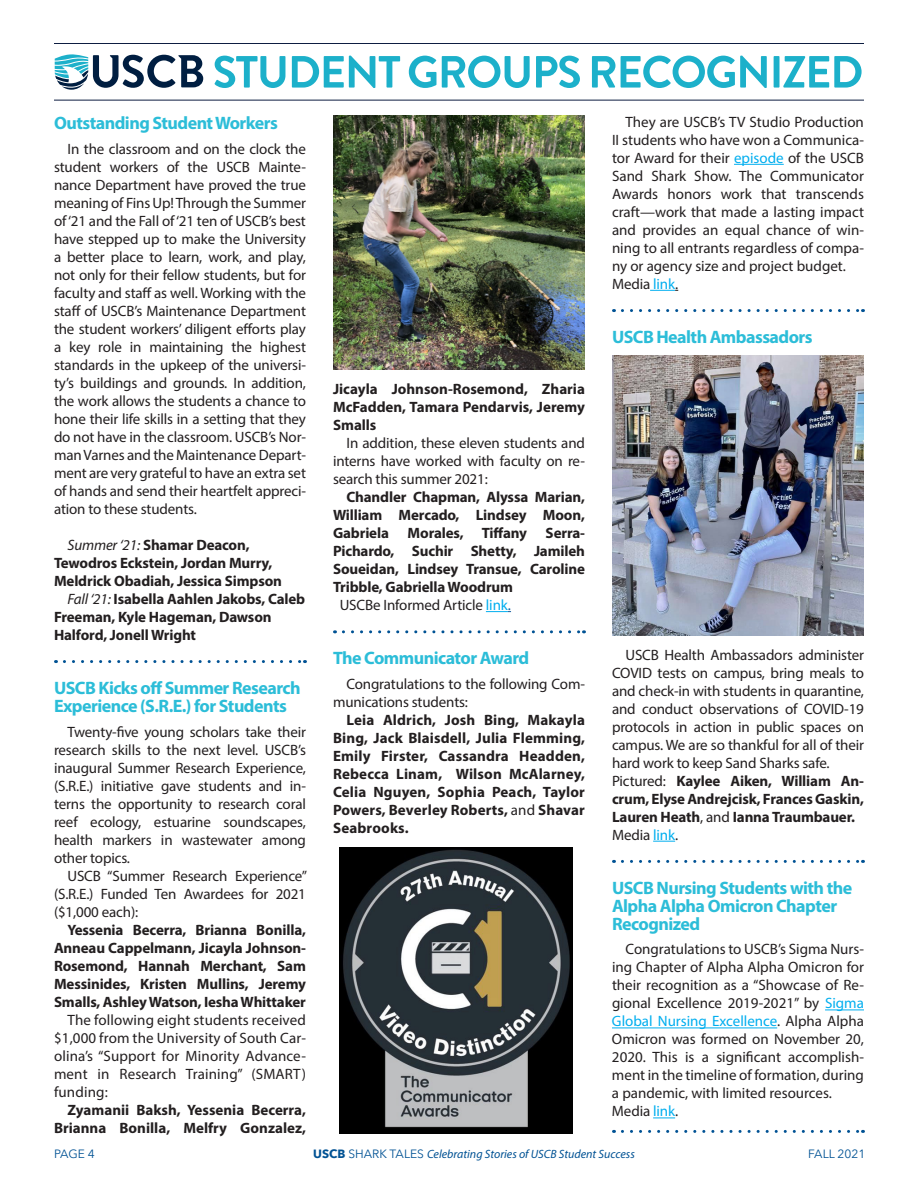
<style>
.page{position:relative;width:918px;height:1188px;background:#fff}
.page>*{position:absolute;margin:0;border:0;box-sizing:border-box;transform-origin:0 0}
.t1{font:700 18px/18px "Myriad Pro";letter-spacing:-.03em;color:#2cbdd8}
.Text{font:15px/18px "Myriad Pro";letter-spacing:-.01em;color:#231f20;text-align:justify}
.Text-2{font:700 15px/18px "Myriad Pro";letter-spacing:-.01em;color:#231f20;text-align:justify}
.t2{font:italic 12px "Myriad Pro";color:#005294}
.t3{font:12px "Avenir Next";color:#005294}
.s1{font-weight:400;font-style:italic}
.s2{color:#00aeef}
.s3{color:#175d9e}
.s4{font-weight:400}
.s5{font-family:"Avenir Next";font-weight:700;font-style:normal}
.s6{font-family:"Avenir Next";font-style:normal}
</style>
<div class="page">
<svg style="left:55px;top:54px;width:148px;height:36px"></svg>
<hr style="left:54px;top:43px;width:810px;height:1px;background:#0d1d41">
<hr style="left:54px;top:100px;width:810px;height:1px;background:#0d1d41">
<svg style="left:214px;top:56px;width:648px;height:32px"></svg>
<svg style="left:64px;top:660px;width:241px;height:3px"></svg>
<svg style="left:343px;top:630px;width:242px;height:3px"></svg>
<svg style="left:486px;top:611px;width:25px;height:1px"></svg>
<hr style="left:734px;top:164px;width:50px;height:1px;background:#00aeef">
<svg style="left:622px;top:309px;width:241px;height:3px"></svg>
<svg style="left:650px;top:290px;width:28px;height:1px"></svg>
<svg style="left:622px;top:860px;width:241px;height:3px"></svg>
<svg style="left:653px;top:841px;width:22px;height:1px"></svg>
<hr style="left:825px;top:1010px;width:39px;height:1px;background:#00aeef">
<hr style="left:612px;top:1028px;width:165px;height:1px;background:#00aeef">
<svg style="left:622px;top:1130px;width:241px;height:3px"></svg>
<svg style="left:653px;top:1118px;width:22px;height:1px"></svg>
<img style="left:612px;top:355px;width:252px;height:281px">
<img style="left:333px;top:116px;width:252px;height:253px">
<img style="left:340px;top:847px;width:232px;height:286px">
<p class="t1" style="left:54px;top:113px;width:225px">Outstanding Student Workers</p>
<p class="Text" style="left:54px;top:140px;width:254px;text-indent:14px">In the classroom and on the clock the student workers of the USCB Mainte&shy;nance Department have proved the true meaning of Fins Up! Through the Summer of ‘21 and the Fall of ‘21 ten of USCB’s best have stepped up to make the University a better place to learn, work, and play, not only for their fellow students, but for faculty and staff as well. Working with the staff of USCB’s Maintenance Department the student workers’ diligent efforts play a key role in maintaining the highest standards in the upkeep of the universi&shy;ty’s buildings and grounds. In addition, the work allows the students a chance to hone their life skills in a setting that they do not have in the classroom. USCB’s Nor&shy;man Varnes and the Maintenance Depart&shy;ment are very grateful to have an extra set of hands and send their heartfelt appreci&shy;ation to these students.</p>
<p class="Text-2" style="left:54px;top:535px;width:230px;text-align:left;text-indent:14px"><span class="s1">Summer ‘21:</span> Shamar Deacon,<br>Tewodros Eckstein, Jordan Murry,<br>Meldrick Obadiah, Jessica Simpson</p>
<p class="Text-2" style="left:54px;top:589px;width:253px;text-align:left;text-indent:14px"><span class="s1">Fall ‘21:</span> Isabella Aahlen Jakobs, Caleb<br>Freeman, Kyle Hageman, Dawson<br>Halford, Jonell Wright</p>
<p class="t1" style="left:54px;top:678px;width:248px">USCB Kicks off Summer Research<br>Experience (S.R.E.) for Students</p>
<p class="Text" style="left:54px;top:722px;width:254px;text-indent:14px">Twenty-five young scholars take their research skills to the next level. USCB’s inaugural Summer Research Experience, (S.R.E.) initiative gave students and in&shy;terns the opportunity to research coral reef ecology, estuarine soundscapes, health markers in wastewater among other topics.</p>
<p class="Text" style="left:54px;top:866px;width:255px;text-indent:14px">USCB “Summer Research Experience” (S.R.E.) Funded Ten Awardees for 2021 ($1,000 each):</p>
<p class="Text-2" style="left:54px;top:920px;width:254px;text-indent:14px">Yessenia Becerra, Brianna Bonilla, Anneau Cappelmann, Jicayla Johnson-Rosemond, Hannah Merchant, Sam Messinides, Kristen Mullins, Jeremy Smalls, Ashley Watson, Iesha Whittaker</p>
<p class="Text" style="left:54px;top:1010px;width:254px;text-indent:14px">The following eight students received $1,000 from the University of South Car&shy;olina’s “Support for Minority Advance&shy;ment in Research Training” (SMART) funding:</p>
<p class="Text-2" style="left:54px;top:1100px;width:253px;text-align:right">Zyamanii Baksh, Yessenia Becerra,<br>Brianna Bonilla, Melfry Gonzalez,</p>
<p class="Text-2" style="left:333px;top:380px;width:253px">Jicayla Johnson-Rosemond, Zharia McFadden, Tamara Pendarvis, Jeremy Smalls</p>
<p class="Text" style="left:333px;top:434px;width:254px;text-indent:14px">In addition, these eleven students and interns have worked with faculty on re&shy;search this summer 2021:</p>
<p class="Text-2" style="left:333px;top:488px;width:254px;text-indent:14px">Chandler Chapman, Alyssa Marian, William Mercado, Lindsey Moon, Gabriela Morales, Tiffany Serra-Pichardo, Suchir Shetty, Jamileh Soueidan, Lindsey Transue, Caroline Tribble, Gabriella Woodrum</p>
<p class="Text" style="left:340px;top:596px;width:173px">USCBe Informed Article <span class="s2">link</span><span class="s3">.</span></p>
<p class="t1" style="left:333px;top:648px;width:198px">The Communicator Award</p>
<p class="Text" style="left:333px;top:675px;width:254px;text-indent:14px">Congratulations to the following Com&shy;munications students:</p>
<p class="Text-2" style="left:333px;top:710px;width:254px;text-indent:14px">Leia Aldrich, Josh Bing, Makayla Bing, Jack Blaisdell, Julia Flemming, Emily Firster, Cassandra Headden, Rebecca Linam, Wilson McAlarney, Celia Nguyen, Sophia Peach, Taylor Powers, Beverley Roberts, <span class="s4">and</span> Shavar Seabrooks.</p>
<p class="Text" style="left:612px;top:113px;width:254px;text-indent:14px">They are USCB’s TV Studio Production II students who have won a Communica&shy;tor Award for their <span class="s2">episode</span> of the USCB Sand Shark Show. The Communicator Awards honors work that transcends craft—work that made a lasting impact and provides an equal chance of win&shy;ning to all entrants regardless of compa&shy;ny or agency size and project budget.</p>
<p class="Text" style="left:612px;top:275px;width:68px">Media <span class="s2">link</span>.</p>
<p class="t1" style="left:612px;top:327px;width:202px">USCB Health Ambassadors</p>
<p class="Text" style="left:612px;top:645px;width:254px;text-indent:14px">USCB Health Ambassadors administer COVID tests on campus, bring meals to and check-in with students in quarantine, and conduct observations of COVID-19 protocols in action in public spaces on campus. We are so thankful for all of their hard work to keep Sand Sharks safe.</p>
<p class="Text-2" style="left:612px;top:771px;width:254px"><span class="s4">Pictured:</span> Kaylee Aiken, William An&shy;crum, Elyse Andrejcisk, Frances Gaskin, Lauren Heath<span class="s4">, and</span> Ianna Traumbauer.</p>
<p class="Text" style="left:612px;top:825px;width:68px">Media <span class="s2">link</span>.</p>
<p class="t1" style="left:612px;top:878px;width:242px">USCB Nursing Students with the<br>Alpha Alpha Omicron Chapter<br>Recognized</p>
<p class="Text" style="left:612px;top:940px;width:254px;text-indent:14px">Congratulations to USCB’s Sigma Nurs&shy;ing Chapter of Alpha Alpha Omicron for their recognition as a “Showcase of Re&shy;gional Excellence 2019-2021” by <span class="s2">Sigma Global Nursing Excellence</span>. Alpha Alpha Omicron was formed on November 20, 2020. This is a significant accomplish&shy;ment in the timeline of formation, during a pandemic, with limited resources.</p>
<p class="Text" style="left:612px;top:1102px;width:68px">Media <span class="s2">link</span>.</p>
<p class="t3" style="left:54px;top:1144px;width:42px">PAGE 4</p>
<p class="t2" style="left:313px;top:1147px;width:323px"><span class="s5">USCB</span> <span class="s6">SHARK TALES</span> Celebrating Stories of USCB Student Success</p>
<p class="t3" style="left:808px;top:1144px;width:59px">FALL 2021</p>
</div>
